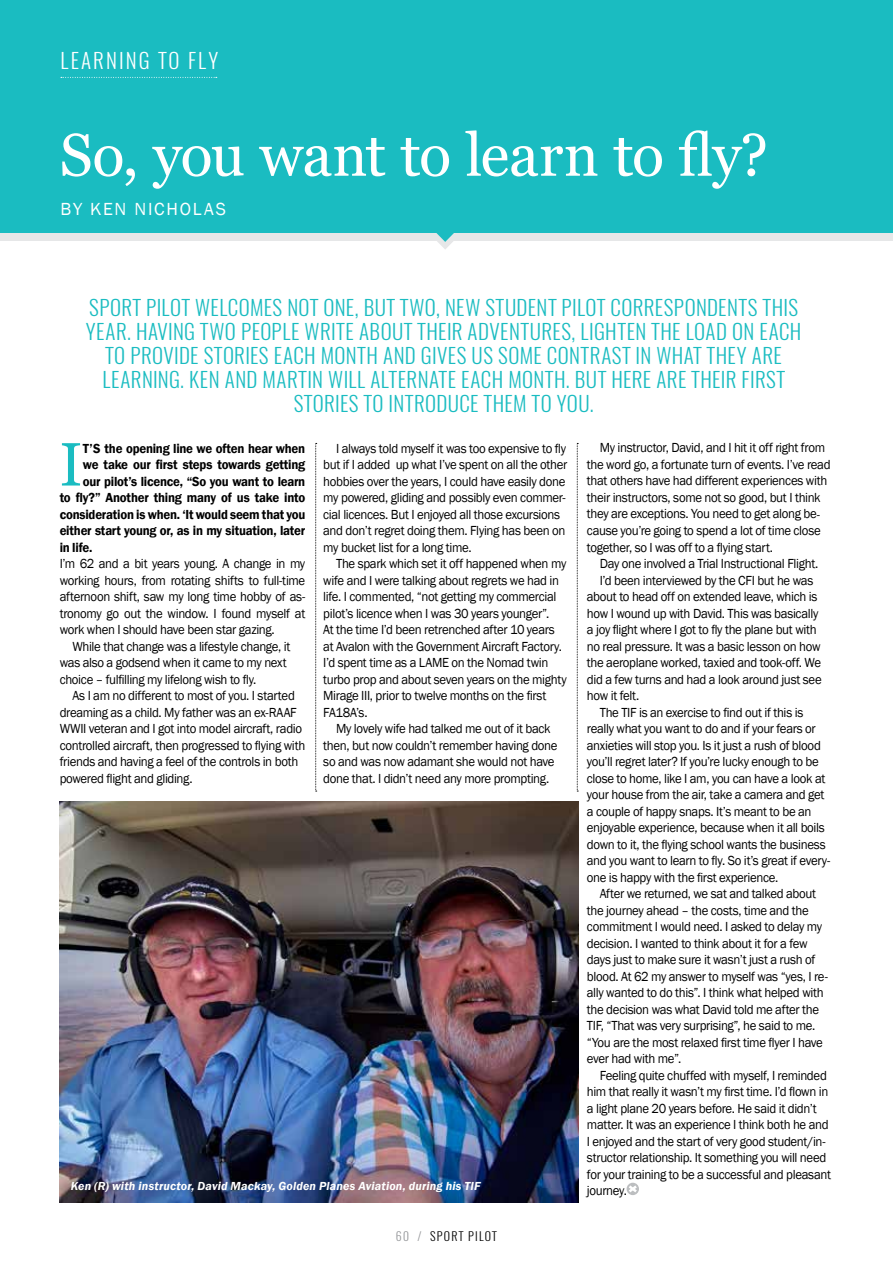
<style>
.page{position:relative;width:893px;height:1263px;background:#fff}
.page>*{position:absolute;margin:0;border:0;box-sizing:border-box;transform-origin:0 0}
.t1{font:61.2px "Georgia";color:#1abcc1;scale:.95 1}
.t2{font:60px "Georgia";letter-spacing:-.015em;color:#fff}
.t3{font:300 21px/24px "Oswald";letter-spacing:.02em;color:#1abcc1;text-align:center}
.t4{font:300 21px "Oswald";letter-spacing:.1em;color:#fff}
.t5{font:18px "Franklin Gothic";letter-spacing:.095em;color:#fff}
.t6{font:13.5px/16.5px "Franklin Gothic";letter-spacing:-.025em;color:#000;scale:.95 1}
.t7{font:600 13.5px "Franklin Gothic";letter-spacing:-.02em;color:#000;scale:.95 1}
.t8{font:italic 600 12px "Franklin Gothic";letter-spacing:.015em;color:#fff}
.t9{font:300 12px "Oswald";letter-spacing:.1em;color:#000}
.s1{color:#939598}
</style>
<div class="page">
<div style="left:627px;top:1183px;width:12px;height:12px;background:#bcbec0;border-radius:50%"></div>
<svg style="left:629px;top:1185px;width:8px;height:7px"></svg>
<svg style="left:315px;top:443px;width:2px;height:349px"></svg>
<svg style="left:577px;top:443px;width:1px;height:349px"></svg>
<div style="left:0;top:0;width:893px;height:234px;background:#1abcc1"></div>
<svg style="left:61px;top:77px;width:156px;height:1px"></svg>
<div style="left:0;top:233px;width:893px;height:7px;background:#e6e7e8"></div>
<svg style="left:430px;top:233px;width:30px;height:16px"></svg>
<img style="left:60px;top:801px;width:519px;height:402px">
<h3 class="t4" style="left:61px;top:46px;width:159px">LEARNING TO FLY</h3>
<h2 class="t2" style="left:60px;top:119px;width:710px">So, you want to learn to fly?</h2>
<h3 class="t5" style="left:61px;top:198px;width:167px">BY KEN NICHOLAS</h3>
<p class="t3" style="left:86px;top:296px;width:717px">SPORT PILOT WELCOMES NOT ONE, BUT TWO, NEW STUDENT PILOT CORRESPONDENTS THIS YEAR. HAVING TWO PEOPLE WRITE ABOUT THEIR ADVENTURES, LIGHTEN THE LOAD ON EACH TO PROVIDE STORIES EACH MONTH AND GIVES US SOME CONTRAST IN WHAT THEY ARE LEARNING. KEN AND MARTIN WILL ALTERNATE EACH MONTH. BUT HERE ARE THEIR FIRST STORIES TO INTRODUCE THEM TO YOU.</p>
<h1 class="t1" style="left:60px;top:427px;width:25px">I</h1>
<p class="t7" style="left:83px;top:440px;width:236px">T’S the opening line we often hear when</p>
<p class="t7" style="left:83px;top:456px;width:236px">we take our first steps towards getting</p>
<p class="t7" style="left:83px;top:473px;width:236px">our pilot’s licence, “So you want to learn</p>
<p class="t7" style="left:60px;top:489px;width:260px">to fly?” Another thing many of us take into</p>
<p class="t7" style="left:60px;top:506px;width:260px">consideration is when. ‘It would seem that you</p>
<p class="t7" style="left:60px;top:522px;width:260px">either start young or, as in my situation, later</p>
<p class="t7" style="left:60px;top:539px;width:36px">in life.</p>
<p class="t6" style="left:60px;top:555px;width:260px;text-align:justify">I’m 62 and a bit years young. A change in my working hours, from rotating shifts to full-time afternoon shift, saw my long time hobby of as&shy;tronomy go out the window. I found myself at work when I should have been star gazing.</p>
<p class="t6" style="left:60px;top:638px;width:244px;text-indent:13px">While that change was a lifestyle change, it was also a godsend when it came to my next choice – fulfilling my lifelong wish to fly.</p>
<p class="t6" style="left:60px;top:688px;width:260px;text-indent:13px">As I am no different to most of you. I started dreaming as a child. My father was an ex-RAAF WWII veteran and I got into model aircraft, radio controlled aircraft, then progressed to flying with friends and having a feel of the controls in both powered flight and gliding.</p>
<p class="t6" style="left:323px;top:440px;width:258px;text-indent:13px">I always told myself it was too expensive to fly but if I added up what I’ve spent on all the other hobbies over the years, I could have easily done my powered, gliding and possibly even commer&shy;cial licences. But I enjoyed all those excursions and don’t regret doing them. Flying has been on my bucket list for a long time.</p>
<p class="t6" style="left:323px;top:556px;width:258px;text-indent:13px">The spark which set it off happened when my wife and I were talking about regrets we had in life. I commented, “not getting my commercial pilot’s licence when I was 30 years younger”.<br>At the time I’d been retrenched after 10 years at Avalon with the Government Aircraft Factory.<br>I’d spent time as a LAME on the Nomad twin turbo prop and about seven years on the mighty Mirage III, prior to twelve months on the first FA18A’s.</p>
<p class="t6" style="left:323px;top:720px;width:248px;text-indent:13px">My lovely wife had talked me out of it back then, but now couldn’t remember having done so and was now adamant she would not have done that. I didn’t need any more prompting.</p>
<p class="t8" style="left:71px;top:1178px;width:411px">Ken (R) with instructor, David Mackay, Golden Planes Aviation, during his TIF</p>
<p class="t9" style="left:396px;top:1228px;width:102px"><span class="s1">60 /</span> SPORT PILOT</p>
<p class="t6" style="left:587px;top:440px;width:258px;text-indent:13px">My instructor, David, and I hit it off right from the word go, a fortunate turn of events. I’ve read that others have had different experiences with their instructors, some not so good, but I think they are exceptions. You need to get along be&shy;cause you’re going to spend a lot of time close together, so I was off to a flying start.</p>
<p class="t6" style="left:600px;top:556px;width:232px">Day one involved a Trial Instructional Flight.</p>
<p class="t6" style="left:600px;top:572px;width:226px">I’d been interviewed by the CFI but he was</p>
<p class="t6" style="left:587px;top:589px;width:244px">about to head off on extended leave, which is</p>
<p class="t6" style="left:587px;top:605px;width:245px">how I wound up with David. This was basically</p>
<p class="t6" style="left:587px;top:621px;width:244px">a joy flight where I got to fly the plane but with</p>
<p class="t6" style="left:587px;top:638px;width:247px">no real pressure. It was a basic lesson on how</p>
<p class="t6" style="left:587px;top:654px;width:248px">the aeroplane worked, taxied and took-off. We</p>
<p class="t6" style="left:587px;top:671px;width:249px">did a few turns and had a look around just see</p>
<p class="t6" style="left:587px;top:687px;width:57px">how it felt.</p>
<p class="t6" style="left:600px;top:704px;width:216px">The TIF is an exercise to find out if this is</p>
<p class="t6" style="left:587px;top:720px;width:242px">really what you want to do and if your fears or</p>
<p class="t6" style="left:587px;top:737px;width:248px">anxieties will stop you. Is it just a rush of blood</p>
<p class="t6" style="left:587px;top:753px;width:246px">you’ll regret later? If you’re lucky enough to be</p>
<p class="t6" style="left:587px;top:770px;width:253px">close to home, like I am, you can have a look at</p>
<p class="t6" style="left:587px;top:786px;width:252px">your house from the air, take a camera and get</p>
<p class="t6" style="left:587px;top:803px;width:238px">a couple of happy snaps. It’s meant to be an</p>
<p class="t6" style="left:587px;top:819px;width:252px">enjoyable experience, because when it all boils</p>
<p class="t6" style="left:587px;top:836px;width:253px">down to it, the flying school wants the business</p>
<p class="t6" style="left:587px;top:852px;width:258px">and you want to learn to fly. So it’s great if every-</p>
<p class="t6" style="left:587px;top:869px;width:203px">one is happy with the first experience.</p>
<p class="t6" style="left:600px;top:886px;width:229px">After we returned, we sat and talked about</p>
<p class="t6" style="left:587px;top:902px;width:235px">the journey ahead – the costs, time and the</p>
<p class="t6" style="left:587px;top:919px;width:249px">commitment I would need. I asked to delay my</p>
<p class="t6" style="left:587px;top:935px;width:234px">decision. I wanted to think about it for a few</p>
<p class="t6" style="left:587px;top:952px;width:242px">days just to make sure it wasn’t just a rush of</p>
<p class="t6" style="left:587px;top:968px;width:255px">blood. At 62 my answer to myself was “yes, I re-</p>
<p class="t6" style="left:587px;top:985px;width:251px">ally wanted to do this”. I think what helped with</p>
<p class="t6" style="left:587px;top:1001px;width:246px">the decision was what David told me after the</p>
<p class="t6" style="left:587px;top:1018px;width:242px">TIF, “That was very surprising”, he said to me.</p>
<p class="t6" style="left:587px;top:1034px;width:250px">“You are the most relaxed first time flyer I have</p>
<p class="t6" style="left:587px;top:1051px;width:101px">ever had with me”.</p>
<p class="t6" style="left:600px;top:1067px;width:241px">Feeling quite chuffed with myself, I reminded</p>
<p class="t6" style="left:587px;top:1083px;width:256px">him that really it wasn’t my first time. I’d flown in</p>
<p class="t6" style="left:587px;top:1100px;width:243px">a light plane 20 years before. He said it didn’t</p>
<p class="t6" style="left:587px;top:1116px;width:256px">matter. It was an experience I think both he and</p>
<p class="t6" style="left:587px;top:1133px;width:253px">I enjoyed and the start of very good student/in-</p>
<p class="t6" style="left:587px;top:1150px;width:254px">structor relationship. It something you will need</p>
<p class="t6" style="left:587px;top:1166px;width:258px">for your training to be a successful and pleasant</p>
<p class="t6" style="left:587px;top:1183px;width:44px">journey.</p>
</div>
